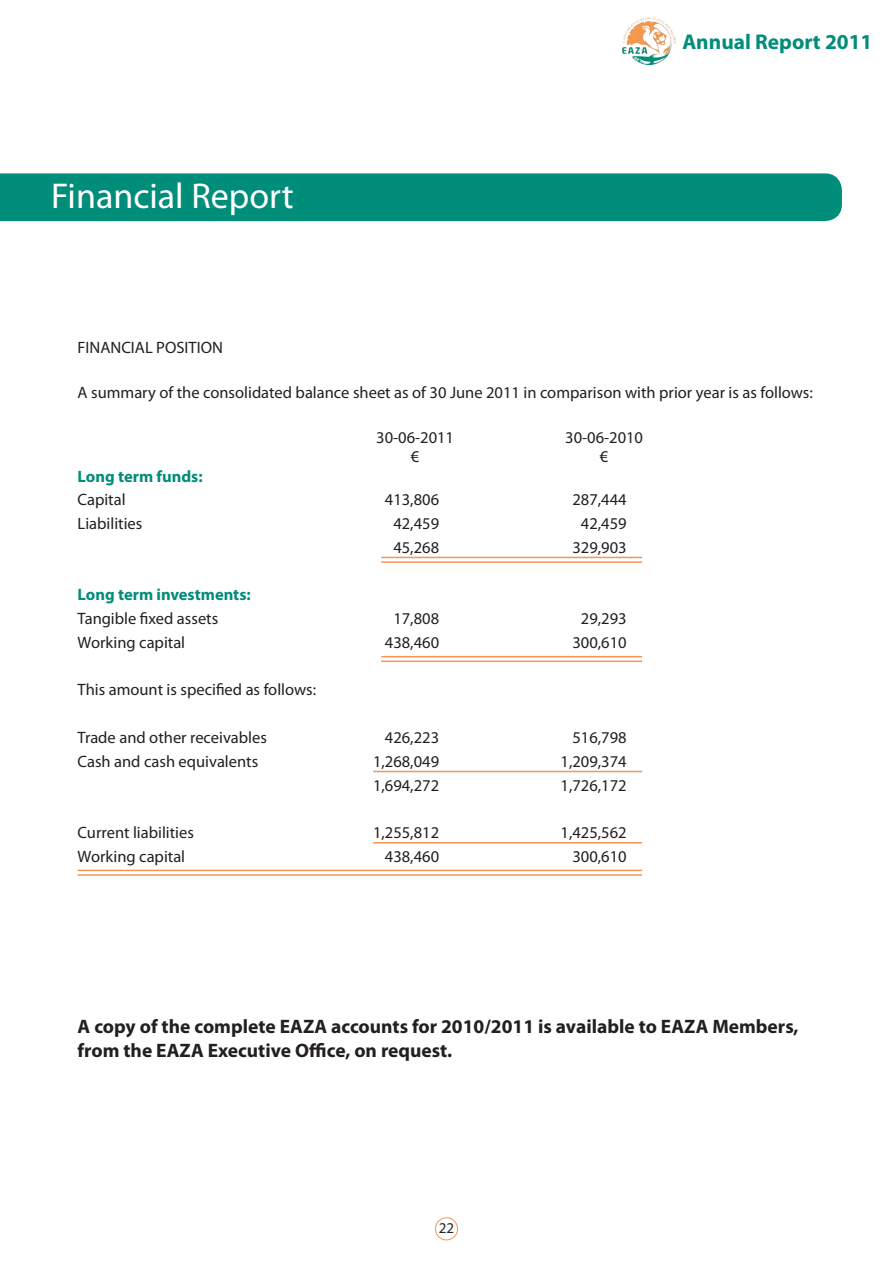
<style>
.page{position:relative;width:893px;height:1263px;background:#fff}
.page>*{position:absolute;margin:0;border:0;box-sizing:border-box;transform-origin:0 0}
.t1{font:36px "Myriad Pro";color:#fff}
.t2{font:700 21.3px "Myriad Pro";color:#008d7a}
.t3{font:700 19.5px/24px "Myriad Pro";color:#231f20}
.t4{font:16.5px "Myriad Pro";color:#231f20}
.t5{font:700 16.5px "Myriad Pro";color:#008d7a}
.t6{font:15px "Myriad Pro";color:#231f20}
</style>
<div class="page">
<div style="left:435px;top:1217px;width:23px;height:23px;border:1px solid #f79551;border-radius:50%"></div>
<img style="left:622px;top:17px;width:53px;height:48px">
<hr style="left:381px;top:557px;width:261px;height:1px;background:#f79551">
<hr style="left:381px;top:656px;width:261px;height:1px;background:#f79551">
<hr style="left:78px;top:870px;width:564px;height:1px;background:#f79551">
<hr style="left:373px;top:842px;width:269px;height:1px;background:#f79551">
<hr style="left:373px;top:771px;width:269px;height:1px;background:#f79551">
<hr style="left:381px;top:561px;width:261px;height:2px;background:#f79551">
<hr style="left:381px;top:660px;width:261px;height:2px;background:#f79551">
<hr style="left:78px;top:874px;width:564px;height:2px;background:#f79551">
<div style="left:0;top:173px;width:842px;height:48px;background:#008d7a"></div>
<h1 class="t1" style="left:51px;top:176px;width:244px">Financial Report</h1>
<p class="t2" style="left:682px;top:30px;width:192px">Annual Report 2011</p>
<p class="t4" style="left:78px;top:338px;width:10px">FINANCIA</p>
<p class="t4" style="left:145px;top:338px;width:21px">L POSITION</p>
<p class="t4" style="left:78px;top:383px;width:737px">A summary of the consolidated balance sheet as of 30 June 2011 in comparison with prior year is as follows:</p>
<p class="t4" style="left:376px;top:428px;width:79px">30-06-2011</p>
<p class="t4" style="left:565px;top:428px;width:79px">30-06-2010</p>
<p class="t4" style="left:411px;top:448px;width:10px">€</p>
<p class="t4" style="left:600px;top:448px;width:10px">€</p>
<p class="t5" style="left:78px;top:467px;width:127px">Long term funds:</p>
<p class="t4" style="left:78px;top:491px;width:49px">Capital</p>
<p class="t4" style="left:385px;top:491px;width:56px">413,806</p>
<p class="t4" style="left:572px;top:491px;width:56px">287,444</p>
<p class="t4" style="left:78px;top:515px;width:66px">Liabilities</p>
<p class="t4" style="left:393px;top:515px;width:47px">42,459</p>
<p class="t4" style="left:581px;top:515px;width:47px">42,459</p>
<p class="t4" style="left:393px;top:538px;width:47px">45,268</p>
<p class="t4" style="left:572px;top:538px;width:56px">329,903</p>
<p class="t5" style="left:78px;top:586px;width:175px">Long term investments:</p>
<p class="t4" style="left:78px;top:610px;width:142px">Tangible fixed assets</p>
<p class="t4" style="left:393px;top:610px;width:47px">17,808</p>
<p class="t4" style="left:581px;top:610px;width:47px">29,293</p>
<p class="t4" style="left:78px;top:633px;width:109px">Working capital</p>
<p class="t4" style="left:385px;top:633px;width:56px">438,460</p>
<p class="t4" style="left:572px;top:633px;width:56px">300,610</p>
<p class="t4" style="left:78px;top:681px;width:240px">This amount is specified as follows:</p>
<p class="t4" style="left:78px;top:728px;width:191px">Trade and other receivables</p>
<p class="t4" style="left:385px;top:728px;width:56px">426,223</p>
<p class="t4" style="left:572px;top:728px;width:56px">516,798</p>
<p class="t4" style="left:78px;top:752px;width:182px">Cash and cash equivalents</p>
<p class="t4" style="left:373px;top:752px;width:68px">1,268,049</p>
<p class="t4" style="left:561px;top:752px;width:68px">1,209,374</p>
<p class="t4" style="left:373px;top:776px;width:68px">1,694,272</p>
<p class="t4" style="left:561px;top:776px;width:68px">1,726,172</p>
<p class="t4" style="left:78px;top:823px;width:118px">Current liabilities</p>
<p class="t4" style="left:373px;top:823px;width:68px">1,255,812</p>
<p class="t4" style="left:561px;top:823px;width:68px">1,425,562</p>
<p class="t4" style="left:78px;top:847px;width:109px">Working capital</p>
<p class="t4" style="left:385px;top:847px;width:56px">438,460</p>
<p class="t4" style="left:572px;top:847px;width:56px">300,610</p>
<p class="t3" style="left:78px;top:1015px;width:723px">A copy of the complete EAZA accounts for 2010/2011 is available to EAZA Members, from the EAZA Executive Office, on request.</p>
<p class="t6" style="left:439px;top:1220px;width:17px">22</p>
</div>
